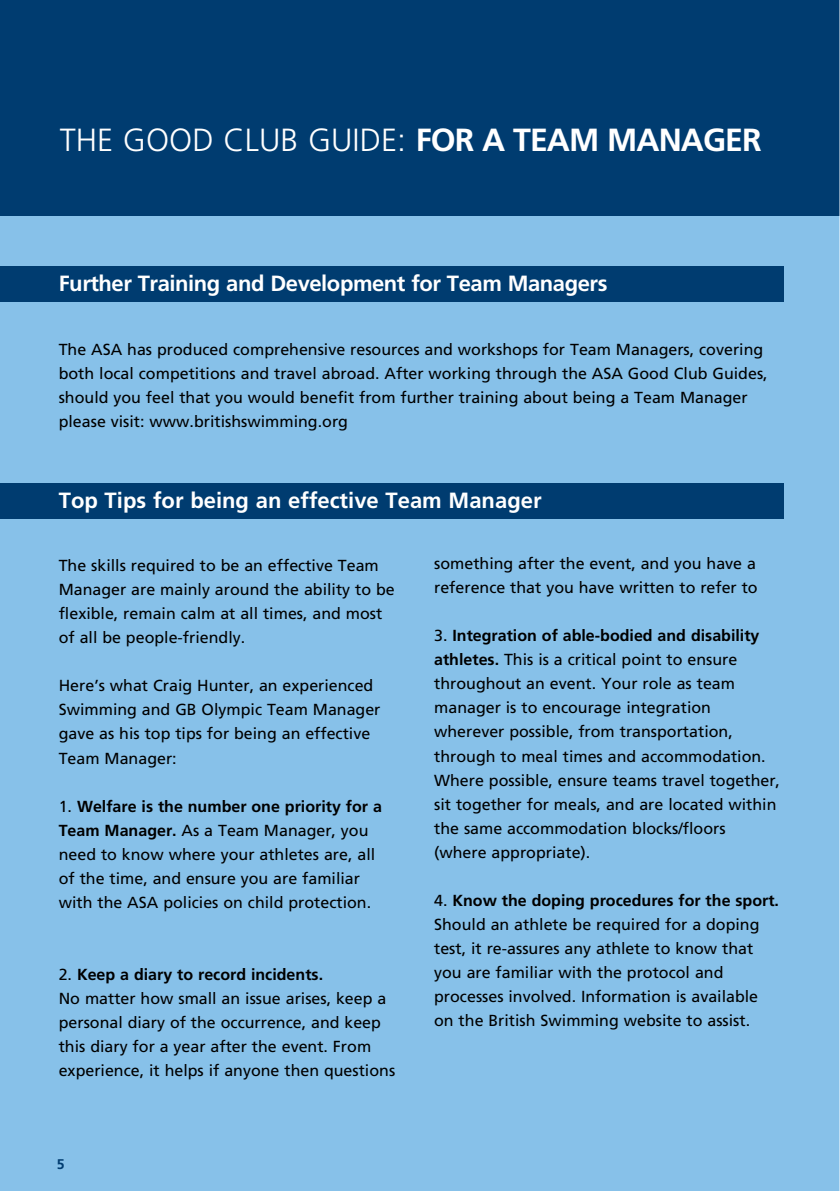
<style>
.page{position:relative;width:840px;height:1191px;background:#fff}
.page>*{position:absolute;margin:0;border:0;box-sizing:border-box;transform-origin:0 0}
.t1{font:300 32px "Frutiger";color:#fff}
.t2{font:700 32px "Frutiger";color:#fff}
.t3{font:700 22px "Frutiger";letter-spacing:-.01em;color:#fff}
.t4{font:16px/24px "Frutiger";color:#000}
.t5{font:700 14px "Frutiger";color:#003c70}
.s1{font-weight:700}
</style>
<div class="page">
<div style="left:0;top:152px;width:839px;height:1039px;background:#87c1e9"></div>
<div style="left:0;top:0;width:839px;height:215px;background:#003c70"></div>
<div style="left:0;top:266px;width:782px;height:36px;background:#003c70"></div>
<div style="left:0;top:483px;width:782px;height:36px;background:#003c70"></div>
<h1 class="t1" style="left:60px;top:122px;width:572px">THE GOOD CLUB GUIDE: <span class="s1">for a TEAM MANA</span></h1>
<h1 class="t2" style="left:702px;top:121px;width:49px">GER</h1>
<h2 class="t3" style="left:59px;top:271px;width:550px">Further Training and Development for Team Managers</h2>
<p class="t4" style="left:59px;top:337px;width:710px">The ASA has produced comprehensive resources and workshops for Team Managers, covering both local competitions and travel abroad. After working through the ASA Good Club Guides, should you feel that you would benefit from further training about being a Team Manager please visit: www.britishswimming.org</p>
<h2 class="t3" style="left:59px;top:487px;width:484px">Top Tips for being an effective Team M anager</h2>
<p class="t4" style="left:59px;top:554px;width:337px">The skills required to be an effective Team Manager are mainly around the ability to be flexible, remain calm at all times, and most of all be people-friendly.</p>
<p class="t4" style="left:59px;top:674px;width:323px">Here’s what Craig Hunter, an experienced Swimming and GB Olympic Team Manager gave as his top tips for being an effective Team Manager:</p>
<p class="t4" style="left:59px;top:794px;width:324px">1. <span class="s1">Welfare is the number one priority for a Team Manager.</span> As a Team Manager, you need to know where your athletes are, all of the time, and ensure you are familiar with the ASA policies on child protection.</p>
<p class="t4" style="left:59px;top:962px;width:338px">2. <span class="s1">Keep a diary to record incidents.<br></span>No matter how small an issue arises, keep a personal diary of the occurrence, and keep this diary for a year after the event. From experience, it helps if anyone then questions</p>
<p class="t5" style="left:57px;top:1155px;width:9px">5</p>
<p class="t4" style="left:434px;top:552px;width:325px">something after the event, and you have a reference that you have written to refer to</p>
<p class="t4" style="left:434px;top:624px;width:347px">3. <span class="s1">Integration of able-bodied and disability athletes.</span> This is a critical point to ensure throughout an event. Your role as team manager is to encourage integration wherever possible, from transportation, through to meal times and accommodation.<br>Where possible, ensure teams travel together, sit together for meals, and are located within the same accommodation blocks/floors (where appropriate).</p>
<p class="t4" style="left:434px;top:888px;width:346px">4. <span class="s1">Know the doping procedures for the sport.<br></span>Should an athlete be required for a doping test, it re-assures any athlete to know that you are familiar with the protocol and processes involved. Information is available on the British Swimming website to assist.</p>
</div>
